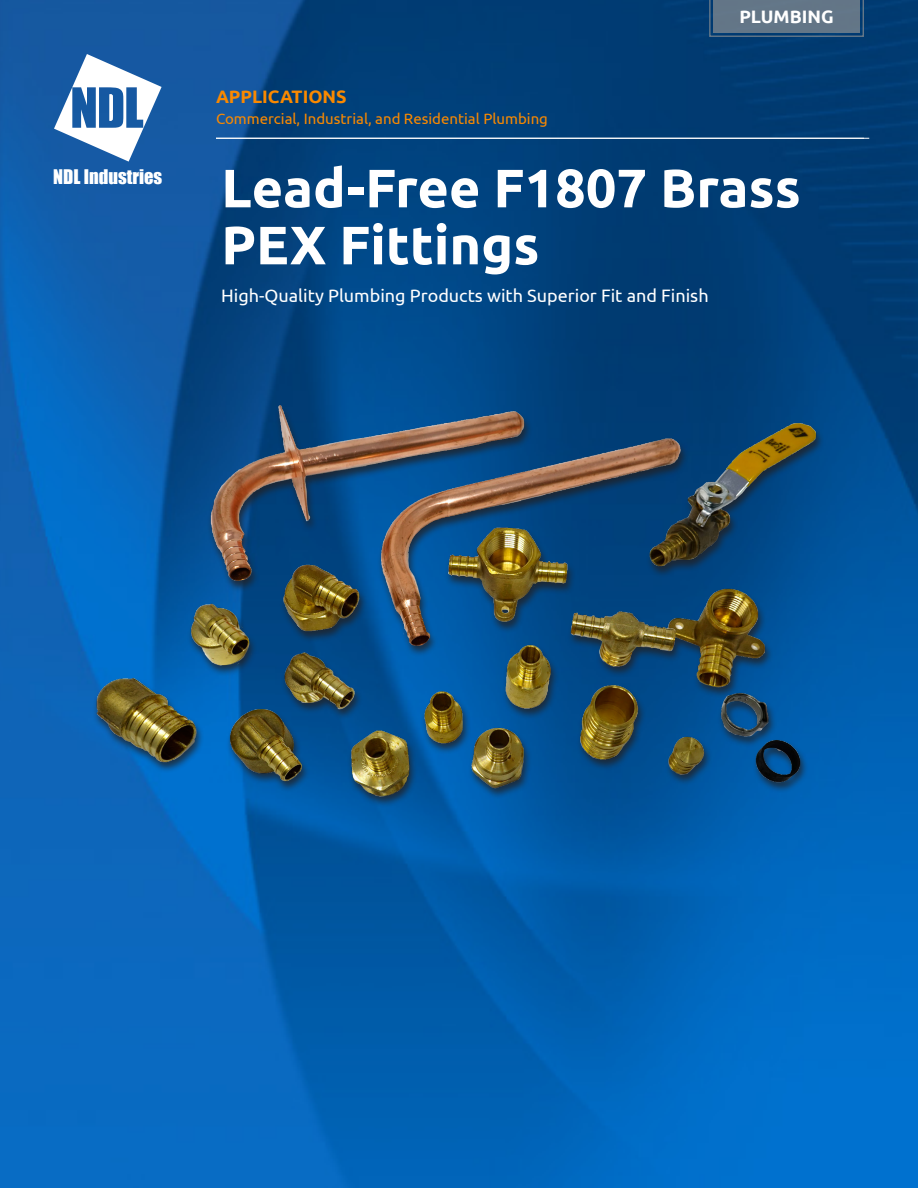
<style>
.page{position:relative;width:918px;height:1188px;background:#fff}
.page>*{position:absolute;margin:0;border:0;box-sizing:border-box;transform-origin:0 0}
.t1{font:700 54px/57px "Ubuntu";color:#fff}
.t2{font:18.45px "Impact";color:#fff}
.t3{font:18px "Ubuntu";color:#fff}
.t4{font:700 18px "Ubuntu";color:#fa8900}
.t5{font:700 18px "Ubuntu";color:#fff}
.t6{font:15px "Ubuntu";color:#fa8900}
</style>
<div class="page">
<img style="left:0;top:0;width:918px;height:1188px">
<hr style="left:216px;top:138px;width:653px;height:1px;background:#fff">
<svg style="left:54px;top:54px;width:108px;height:108px"></svg>
<svg style="left:708px;top:0;width:157px;height:38px;background:#556e84"></svg>
<img style="left:80px;top:373px;width:758px;height:522px">
<p class="t2" style="left:53px;top:162px;width:111px">NDL Industries</p>
<p class="t5" style="left:739px;top:6px;width:96px">PLUMBING</p>
<p class="t4" style="left:216px;top:85px;width:132px">APPLICATIONS</p>
<p class="t6" style="left:216px;top:109px;width:333px">Commercial, Industrial, and Residential Plumbing</p>
<p class="t1" style="left:221px;top:159px;width:581px">Lead-Free F1807 Brass<br>PEX Fittings</p>
<p class="t3" style="left:221px;top:285px;width:489px">High-Quality Plumbing Products with Superior Fit and Finish</p>
</div>
